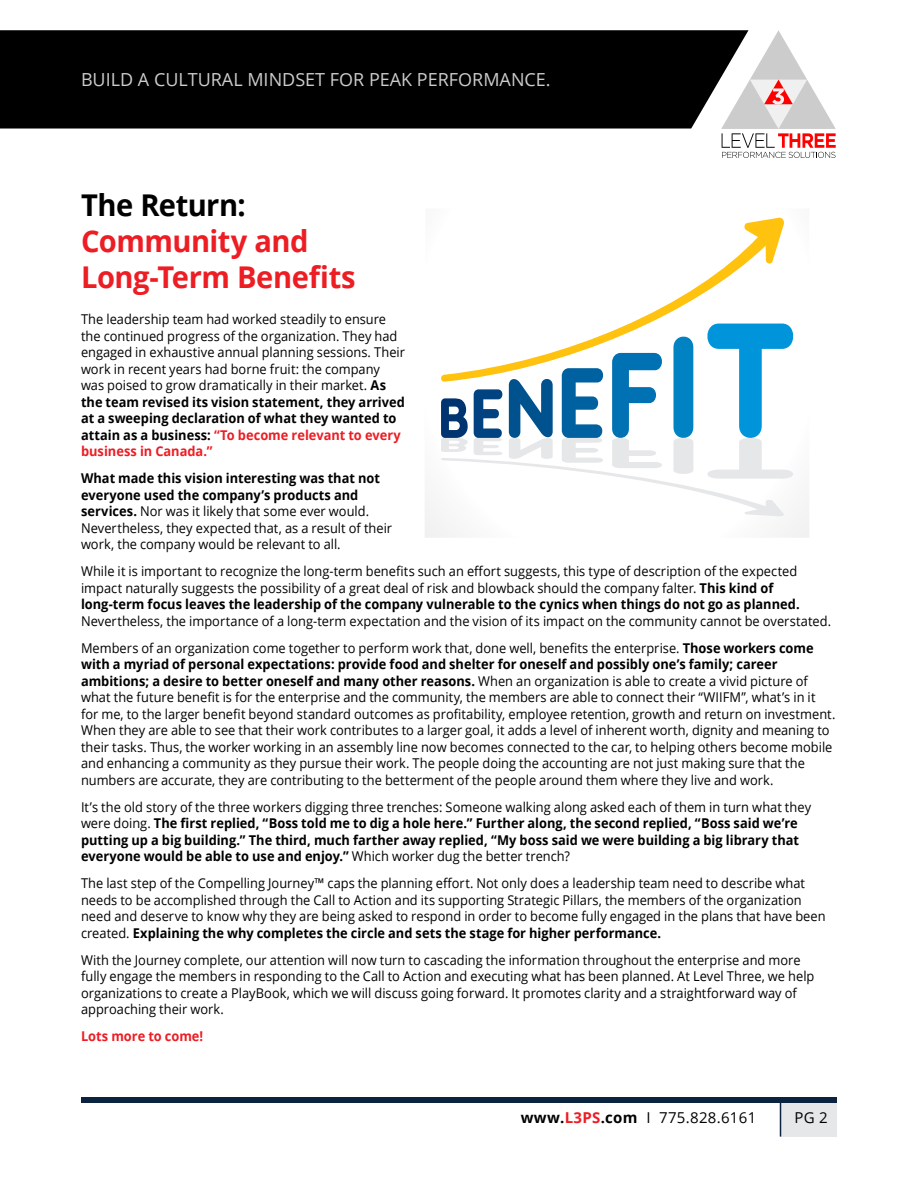
<style>
.page{position:relative;width:918px;height:1188px;background:#fff}
.page>*{position:absolute;margin:0;border:0;box-sizing:border-box;transform-origin:0 0}
.t1{font:700 30px/36px "Open Sans";letter-spacing:-.015em;color:#ed1d24}
.t2{font:700 30px "Open Sans";letter-spacing:-.02em;color:#000}
.t3{font:18px "Open Sans";color:#ccc}
.t4{font:15px "Open Sans";letter-spacing:.02em;color:#000}
.t5{font:13.5px/16.5px "Open Sans";color:#000;scale:.95 1}
.t6{font:700 13.5px/16.5px "Open Sans";color:#000;scale:.95 1}
.t7{font:700 13.5px "Open Sans";color:#ed1d24;scale:.95 1}
.s1{font-weight:700}
.s2{font-weight:700;color:#ed1d24}
.s3{font-weight:400}
</style>
<div class="page">
<div style="left:781px;top:1103px;width:56px;height:34px;background:#e6e7e8"></div>
<div style="left:81px;top:1097px;width:756px;height:6px;background:#0c233f"></div>
<hr style="left:780px;top:1100px;width:1px;height:37px;background:#0c233f">
<svg style="left:721px;top:30px;width:115px;height:128px"></svg>
<div style="left:0;top:30px;width:749px;height:99px;background:#000"></div>
<svg style="left:425px;top:494px;width:384px;height:44px"></svg>
<svg style="left:628px;top:217px;width:157px;height:107px"></svg>
<svg style="left:440px;top:324px;width:357px;height:192px"></svg>
<h2 class="t3" style="left:81px;top:68px;width:471px">BUILD A CULTURAL MINDSET FOR PEAK PERFORMANCE.</h2>
<h1 class="t2" style="left:81px;top:184px;width:166px">The Return:</h1>
<h1 class="t1" style="left:81px;top:223px;width:276px">Community and<br>Long-Term Benefits</h1>
<p class="t5" style="left:81px;top:311px;width:343px">The leadership team had worked steadily to ensure the continued progress of the organization. They had engaged in exhaustive annual planning sessions. Their work in recent years had borne fruit: the company was poised to grow dramatically in their market. <span class="s1">As the team revised its vision statement, they arrived at a sweeping declaration of what they wanted to attain as a business:</span> <span class="s2">“To become relevant to every business in Canada.”</span></p>
<p class="t5" style="left:81px;top:470px;width:329px"><span class="s1">What made this vision interesting was that not everyone used the company’s products and services.</span> Nor was it likely that some ever would.<br>Nevertheless, they expected that, as a result of their work, the company would be relevant to all.</p>
<p class="t5" style="left:81px;top:563px;width:758px">While it is important to recognize the long-term benefits such an effort suggests, this type of description of the expected impact naturally suggests the possibility of a great deal of risk and blowback should the company falter. <span class="s1">This kind of long-term focus leaves the leadership of the company vulnerable to the cynics when things do not go as planned.</span></p>
<p class="t5" style="left:81px;top:607px;width:791px;line-height:27px">Nevertheless, the importance of a long-term expectation and the vision of its impact on the community cannot be overstated.<br>Members of an organization come together to perform work that, done well, benefits the enterprise. <span class="s1">Those workers come</span></p>
<p class="t5" style="left:81px;top:656px;width:796px"><span class="s1">with a myriad of personal expectations: provide food and shelter for oneself and possibly one’s family; career ambitions; a desire to better oneself and many other reasons.</span> When an organization is able to create a vivid picture of what the future benefit is for the enterprise and the community, the members are able to connect their “WIIFM”, what’s in it for me, to the larger benefit beyond standard outcomes as profitability, employee retention, growth and return on investment.<br>When they are able to see that their work contributes to a larger goal, it adds a level of inherent worth, dignity and meaning to their tasks. Thus, the worker working in an assembly line now becomes connected to the car, to helping others become mobile and enhancing a community as they pursue their work. The people doing the accounting are not just making sure that the numbers are accurate, they are contributing to the betterment of the people around them where they live and work.</p>
<p class="t6" style="left:81px;top:798px;width:770px"><span class="s3">It’s the old story of the three workers digging three trenches: Someone walking along asked each of them in turn what they were doing.</span> The first replied, “Boss told me to dig a hole here.” Further along, the second replied, “Boss said we’re putting up a big building.” The third, much farther away replied, “My boss said we were building a big library that everyone would be able to use and enjoy.” <span class="s3">Which worker dug the better trench?</span></p>
<p class="t5" style="left:81px;top:875px;width:785px">The last step of the Compelling Journey™ caps the planning effort. Not only does a leadership team need to describe what needs to be accomplished through the Call to Action and its supporting Strategic Pillars, the members of the organization need and deserve to know why they are being asked to respond in order to become fully engaged in the plans that have been created. <span class="s1">Explaining the why completes the circle and sets the stage for higher performance.</span></p>
<p class="t5" style="left:81px;top:951px;width:774px">With the Journey complete, our attention will now turn to cascading the information throughout the enterprise and more fully engage the members in responding to the Call to Action and executing what has been planned. At Level Three, we help organizations to create a PlayBook, which we will discuss going forward. It promotes clarity and a straightforward way of approaching their work.</p>
<p class="t7" style="left:81px;top:1027px;width:130px">Lots more to come!</p>
<p class="t4" style="left:521px;top:1108px;width:237px"><span class="s1">www.</span><span class="s2">L3PS</span><span class="s1">.com</span> I 775.828.6161</p>
<p class="t4" style="left:794px;top:1108px;width:35px">PG 2</p>
</div>
